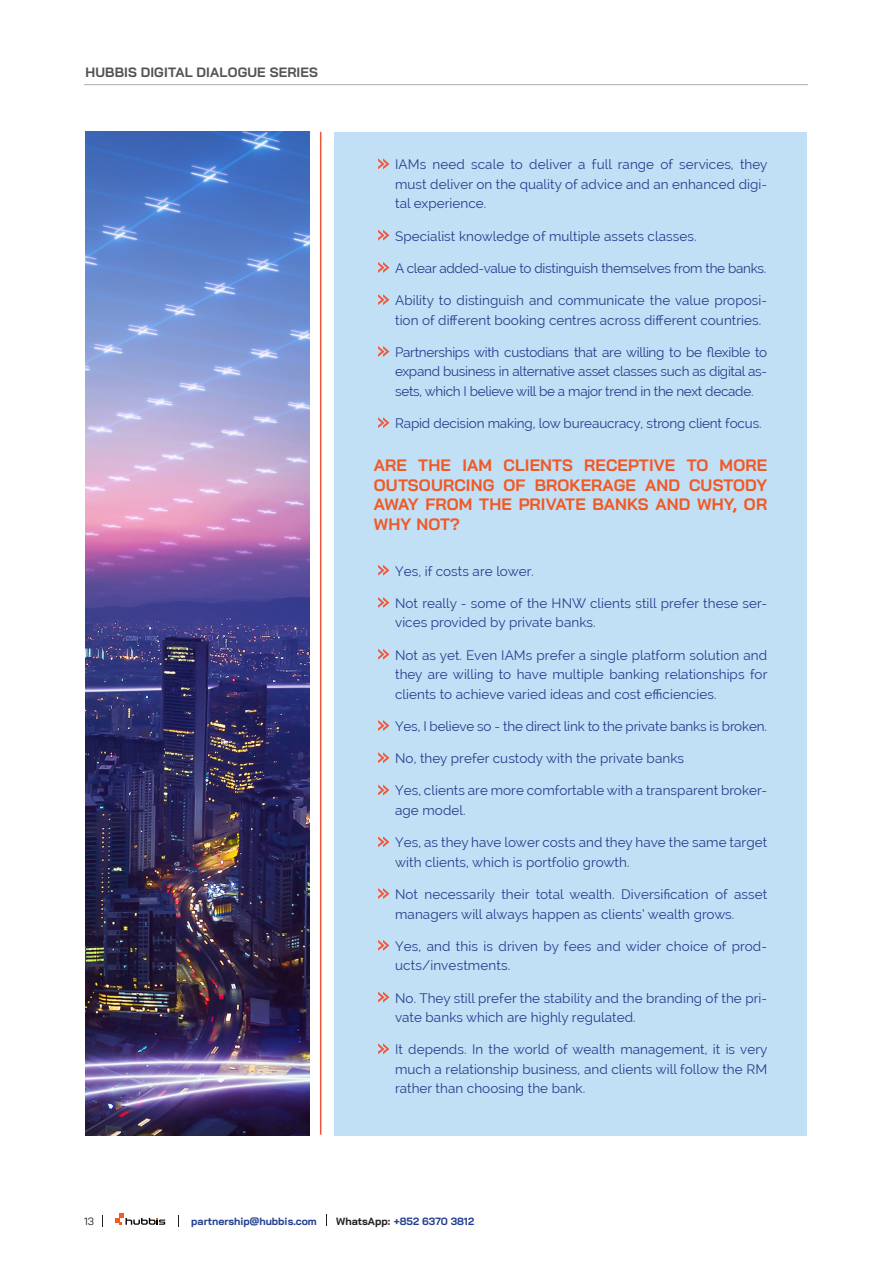
<style>
.page{position:relative;width:893px;height:1263px;background:#fff}
.page>*{position:absolute;margin:0;border:0;box-sizing:border-box;transform-origin:0 0}
.Header_style{font:700 16.5px/19.5px "Bai Jamjuree";letter-spacing:.01em;color:#f15925;text-align:justify}
.box_content{font:13.5px/19.5px "Raleway";letter-spacing:.005em;color:#253f8e}
.box_content-2{font:13.5px "Raleway";letter-spacing:-.02em;color:#253f8e}
.t1{font:700 13.5px "Bai Jamjuree";letter-spacing:.01em;color:#535355}
.t2{font:700 10.5px "Bai Jamjuree";color:#25408f}
.t3{font:10.5px "Bai Jamjuree";color:#231f20}
.s1{color:#231f20}
</style>
<div class="page">
<img style="left:85px;top:132px;width:224px;height:1003px">
<hr style="left:84px;top:84px;width:724px;height:1px;background:#adadad">
<svg style="left:115px;top:1213px;width:50px;height:12px"></svg>
<div style="left:334px;top:132px;width:473px;height:1003px;background:#c1e0f5"></div>
<svg style="left:378px;top:158px;width:11px;height:11px"></svg>
<svg style="left:378px;top:230px;width:11px;height:11px"></svg>
<svg style="left:378px;top:262px;width:11px;height:11px"></svg>
<svg style="left:378px;top:294px;width:11px;height:11px"></svg>
<svg style="left:378px;top:346px;width:11px;height:11px"></svg>
<svg style="left:378px;top:417px;width:11px;height:11px"></svg>
<svg style="left:378px;top:565px;width:11px;height:11px"></svg>
<svg style="left:378px;top:597px;width:11px;height:11px"></svg>
<svg style="left:378px;top:649px;width:11px;height:11px"></svg>
<svg style="left:378px;top:720px;width:11px;height:11px"></svg>
<svg style="left:378px;top:752px;width:11px;height:11px"></svg>
<svg style="left:378px;top:784px;width:11px;height:11px"></svg>
<svg style="left:378px;top:836px;width:11px;height:11px"></svg>
<svg style="left:378px;top:888px;width:11px;height:11px"></svg>
<svg style="left:378px;top:940px;width:11px;height:11px"></svg>
<svg style="left:378px;top:991px;width:11px;height:11px"></svg>
<svg style="left:378px;top:1043px;width:11px;height:11px"></svg>
<hr style="left:320px;top:132px;width:1px;height:1003px;background:#f05739">
<p class="t1" style="left:85px;top:65px;width:234px">HUBBIS DIGITAL DIALOGUE SERIES</p>
<p class="box_content" style="left:395px;top:155px;width:374px;text-align:justify">IAMs need scale to deliver a full range of services, they must deliver on the quality of advice and an enhanced digi&shy;tal experience.</p>
<p class="box_content" style="left:395px;top:226px;width:303px">Specialist knowledge of multiple assets classes.</p>
<p class="box_content-2" style="left:395px;top:260px;width:373px">A clear added-value to distinguish themselves from the banks.</p>
<p class="box_content" style="left:395px;top:291px;width:374px">Ability to distinguish and communicate the value proposi&shy;tion of different booking centres across different countries.</p>
<p class="box_content" style="left:395px;top:342px;width:374px;text-align:justify">Partnerships with custodians that are willing to be flexible to expand business in alternative asset classes such as digital as&shy;sets, which I believe will be a major trend in the next decade.</p>
<p class="box_content" style="left:395px;top:414px;width:368px">Rapid decision making, low bureaucracy, strong client focus.</p>
<p class="Header_style" style="left:374px;top:456px;width:395px">ARE THE IAM CLIENTS RECEPTIVE TO MORE OUTSOURCING OF BROKERAGE AND CUSTODY AWAY FROM THE PRIVATE BANKS AND WHY, OR WHY NOT?</p>
<p class="box_content" style="left:395px;top:561px;width:140px">Yes, if costs are lower.</p>
<p class="box_content" style="left:395px;top:593px;width:374px">Not really - some of the HNW clients still prefer these ser&shy;vices provided by private banks.</p>
<p class="box_content" style="left:395px;top:645px;width:374px;text-align:justify">Not as yet. Even IAMs prefer a single platform solution and they are willing to have multiple banking relationships for clients to achieve varied ideas and cost efficiencies.</p>
<p class="box_content" style="left:395px;top:716px;width:374px">Yes, I believe so - the direct link to the private banks is broken.</p>
<p class="box_content" style="left:395px;top:749px;width:290px">No, they prefer custody with the private banks</p>
<p class="box_content" style="left:395px;top:781px;width:374px">Yes, clients are more comfortable with a transparent broker&shy;age model.</p>
<p class="box_content" style="left:395px;top:833px;width:374px">Yes, as they have lower costs and they have the same target with clients, which is portfolio growth.</p>
<p class="box_content" style="left:395px;top:884px;width:374px">Not necessarily their total wealth. Diversification of asset managers will always happen as clients’ wealth grows.</p>
<p class="box_content" style="left:395px;top:936px;width:374px">Yes, and this is driven by fees and wider choice of prod&shy;ucts/investments.</p>
<p class="box_content" style="left:395px;top:988px;width:374px">No. They still prefer the stability and the branding of the pri&shy;vate banks which are highly regulated.</p>
<p class="box_content" style="left:395px;top:1040px;width:374px;text-align:justify">It depends. In the world of wealth management, it is very much a relationship business, and clients will follow the RM rather than choosing the bank.</p>
<p class="t3" style="left:84px;top:1212px;width:11px">13</p>
<p class="t2" style="left:191px;top:1215px;width:127px">partnership@hubbis.com</p>
<p class="t2" style="left:336px;top:1215px;width:139px"><span class="s1">WhatsApp:</span> +852 6370 3812</p>
</div>
